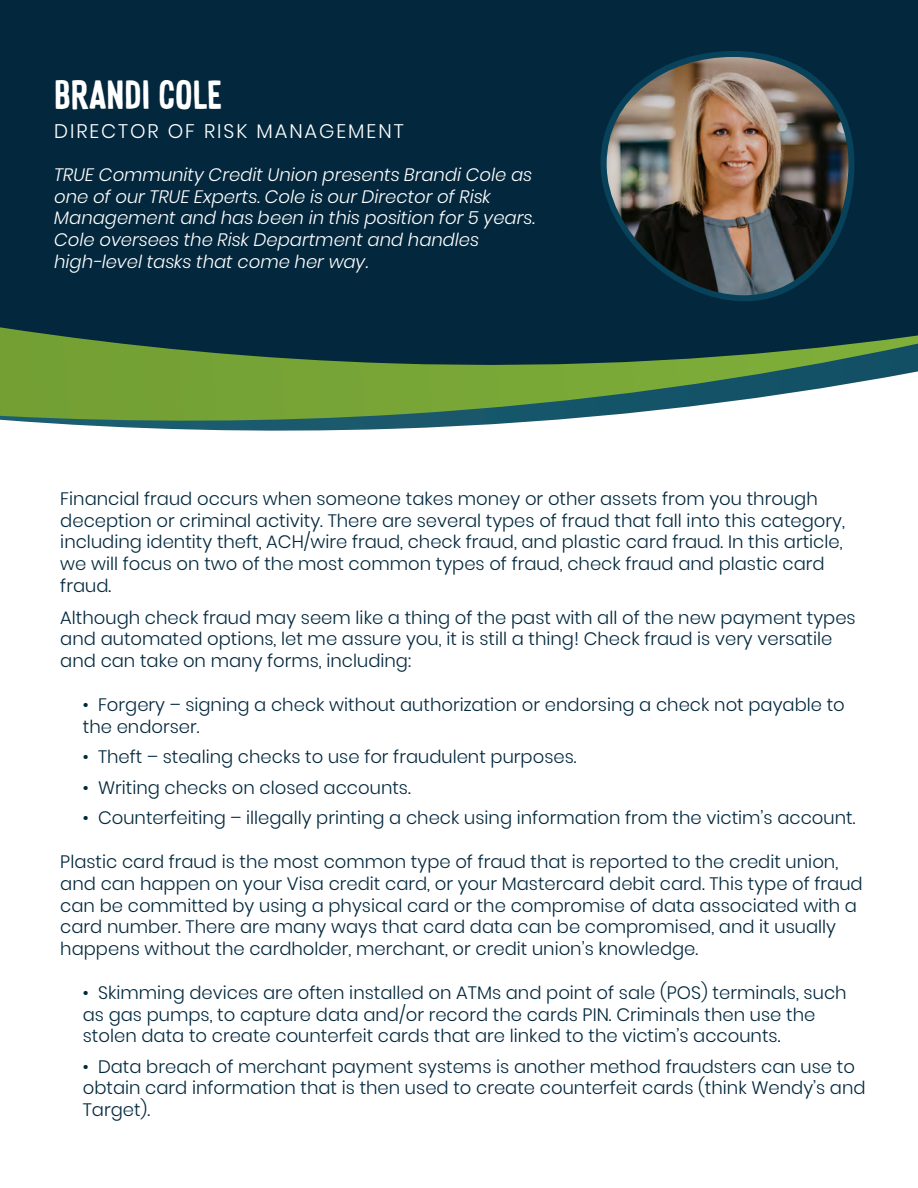
<style>
.page{position:relative;width:918px;height:1188px;background:#fff}
.page>*{position:absolute;margin:0;border:0;box-sizing:border-box;transform-origin:0 0}
.t1{font:41.4px "Hannik";color:#fff}
.t2{font:300 19.65px "Poppins";letter-spacing:.1em;color:#fff}
.t3{font:300 18px/21.6px "Poppins";color:#03293e}
.t4{font:italic 300 18px/21.6px "Poppins";color:#fff}
</style>
<div class="page">
<svg style="left:47px;top:423px;width:462px;height:8px"></svg>
<svg style="left:0;top:369px;width:918px;height:54px"></svg>
<div style="left:0;top:0;width:918px;height:369px;background:#03273c"></div>
<svg style="left:601px;top:51px;width:254px;height:250px;background:#042d42"></svg>
<img style="left:607px;top:57px;width:241px;height:238px">
<h1 class="t1" style="left:54px;top:76px;width:169px">BRANDI COLE</h1>
<p class="t2" style="left:54px;top:120px;width:351px">DIRECTOR OF RISK MANAGEMENT</p>
<p class="t4" style="left:54px;top:164px;width:482px">TRUE Community Credit Union presents Brandi Cole as one of our TRUE Experts. Cole is our Director of Risk Management and has been in this position for 5 years.<br>Cole oversees the Risk Department and handles high-level tasks that come her way.</p>
<p class="t3" style="left:60px;top:488px;width:786px">Financial fraud occurs when someone takes money or other assets from you through deception or criminal activity. There are several types of fraud that fall into this category, including identity theft, ACH/wire fraud, check fraud, and plastic card fraud. In this article, we will focus on two of the most common types of fraud, check fraud and plastic card fraud.</p>
<p class="t3" style="left:60px;top:607px;width:797px">Although check fraud may seem like a thing of the past with all of the new payment types and automated options, let me assure you, it is still a thing! Check fraud is very versatile and can take on many forms, including:</p>
<p class="t3" style="left:83px;top:694px;width:764px">• Forgery – signing a check without authorization or endorsing a check not payable to the endorser.</p>
<p class="t3" style="left:83px;top:746px;width:495px">• Theft – stealing checks to use for fraudulent purposes.</p>
<p class="t3" style="left:83px;top:777px;width:330px">• Writing checks on closed accounts.</p>
<p class="t3" style="left:83px;top:807px;width:774px">• Counterfeiting – illegally printing a check using information from the victim’s account.</p>
<p class="t3" style="left:60px;top:851px;width:804px">Plastic card fraud is the most common type of fraud that is reported to the credit union, and can happen on your Visa credit card, or your Mastercard debit card. This type of fraud can be committed by using a physical card or the compromise of data associated with a card number. There are many ways that card data can be compromised, and it usually happens without the cardholder, merchant, or credit union’s knowledge.</p>
<p class="t3" style="left:83px;top:982px;width:765px">• Skimming devices are often installed on ATMs and point of sale (POS) terminals, such as gas pumps, to capture data and/or record the cards PIN. Criminals then use the stolen data to create counterfeit cards that are linked to the victim’s accounts.</p>
<p class="t3" style="left:83px;top:1056px;width:784px">• Data breach of merchant payment systems is another method fraudsters can use to obtain card information that is then used to create counterfeit cards (think Wendy’s and<br>Target).</p>
</div>
